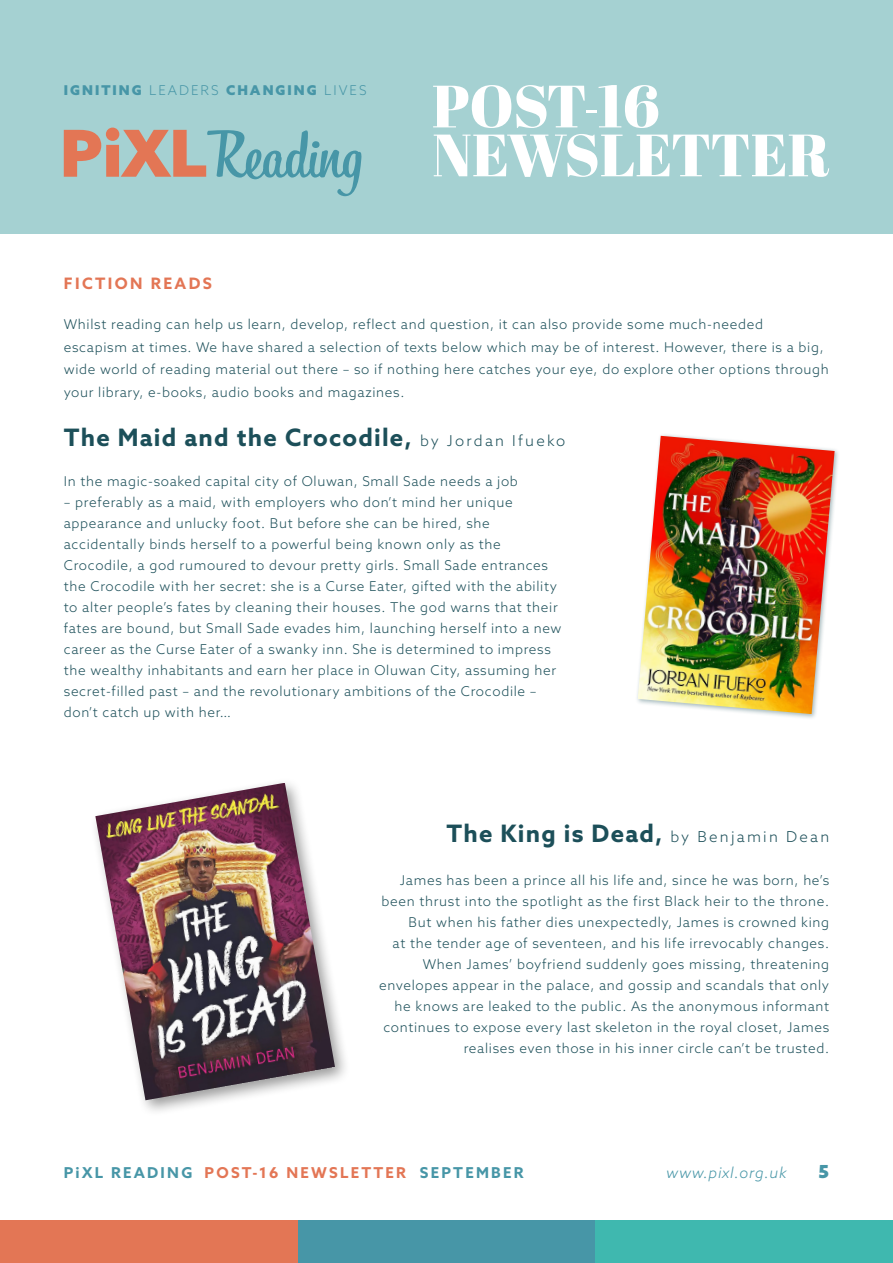
<style>
.page{position:relative;width:893px;height:1263px;background:#fff}
.page>*{position:absolute;margin:0;border:0;box-sizing:border-box;transform-origin:0 0}
.t1{font:700 24px "Azo Sans";letter-spacing:.05em;color:#1c4f59}
.t2{font:900 18px "Azo Sans";color:#4796a7}
.t3{font:700 15.75px "Azo Sans";letter-spacing:.15em;color:#e37655}
.t4{font:700 15px "Azo Sans";letter-spacing:.15em;color:#4796a7}
.t5{font:italic 300 15px "Azo Sans";letter-spacing:.05em;color:#4796a7}
.t6{font:300 13.5px/21px "Azo Sans";letter-spacing:.05em;color:#1c4f59}
.t7{font:900 13.5px "Azo Sans";letter-spacing:.15em;color:#4796a7}
.s1{font-weight:300}
.s2{font-weight:300;font-size:15px}
.s3{color:#e37655}
</style>
<div class="page">
<div style="left:595px;top:1220px;width:298px;height:43px;background:#3fb8af"></div>
<div style="left:298px;top:1220px;width:297px;height:43px;background:#4796a7"></div>
<div style="left:0;top:1220px;width:298px;height:43px;background:#e37655"></div>
<div style="left:0;top:0;width:893px;height:234px;background:#a5d1d2"></div>
<svg style="left:64px;top:128px;width:298px;height:68px"></svg>
<svg style="left:434px;top:134px;width:395px;height:43px"></svg>
<svg style="left:433px;top:85px;width:225px;height:43px"></svg>
<div style="left:89px;top:777px;width:262px;height:340px;background:#000;opacity:.4"></div>
<img style="left:95px;top:783px;width:240px;height:317px">
<div style="left:635px;top:433px;width:206px;height:287px;background:#1c4f59;opacity:.4"></div>
<img style="left:638px;top:436px;width:197px;height:278px">
<p class="t7" style="left:64px;top:82px;width:304px">IGNITING <span class="s1">LEADERS</span> CHANGING <span class="s1">LIVES</span></p>
<p class="t3" style="left:64px;top:272px;width:150px">FICTION READS</p>
<p class="t6" style="left:64px;top:313px;width:767px;line-height:22.5px">Whilst reading can help us learn, develop, reflect and question, it can also provide some much-needed escapism at times. We have shared a selection of texts below which may be of interest. However, there is a big, wide world of reading material out there – so if nothing here catches your eye, do explore other options through your library, e-books, audio books and magazines.</p>
<h1 class="t1" style="left:64px;top:421px;width:503px">The Maid and the Crocodile, <span class="s2">by Jordan Ifueko</span></h1>
<p class="t6" style="left:64px;top:470px;width:456px">In the magic-soaked capital city of Oluwan, Small Sade needs a job</p>
<p class="t6" style="left:64px;top:491px;width:499px">– preferably as a maid, with employers who don’t mind her unique appearance and unlucky foot. But before she can be hired, she accidentally binds herself to a powerful being known only as the Crocodile, a god rumoured to devour pretty girls. Small Sade entrances the Crocodile with her secret: she is a Curse Eater, gifted with the ability to alter people’s fates by cleaning their houses. The god warns that their fates are bound, but Small Sade evades him, launching herself into a new career as the Curse Eater of a swanky inn. She is determined to impress the wealthy inhabitants and earn her place in Oluwan City, assuming her secret-filled past – and the revolutionary ambitions of the Crocodile – don’t catch up with her…</p>
<h1 class="t1" style="left:446px;top:818px;width:384px">The King is Dead, <span class="s2">by Benjamin Dean</span></h1>
<p class="t6" style="left:379px;top:869px;width:452px;text-align:right">James has been a prince all his life and, since he was born, he’s been thrust into the spotlight as the first Black heir to the throne.<br>But when his father dies unexpectedly, James is crowned king<br>at the tender age of seventeen, and his life irrevocably changes.<br>When James’ boyfriend suddenly goes missing, threatening envelopes appear in the palace, and gossip and scandals that only he knows are leaked to the public. As the anonymous informant continues to expose every last skeleton in the royal closet, James realises even those in his inner circle can’t be trusted.</p>
<p class="t4" style="left:64px;top:1162px;width:461px">PiXL READING <span class="s3">POST-16 NEWSLETTER</span> SEPTEMBER</p>
<p class="t5" style="left:666px;top:1162px;width:122px">www.pixl.org.uk</p>
<h2 class="t2" style="left:818px;top:1159px;width:12px">5</h2>
</div>
